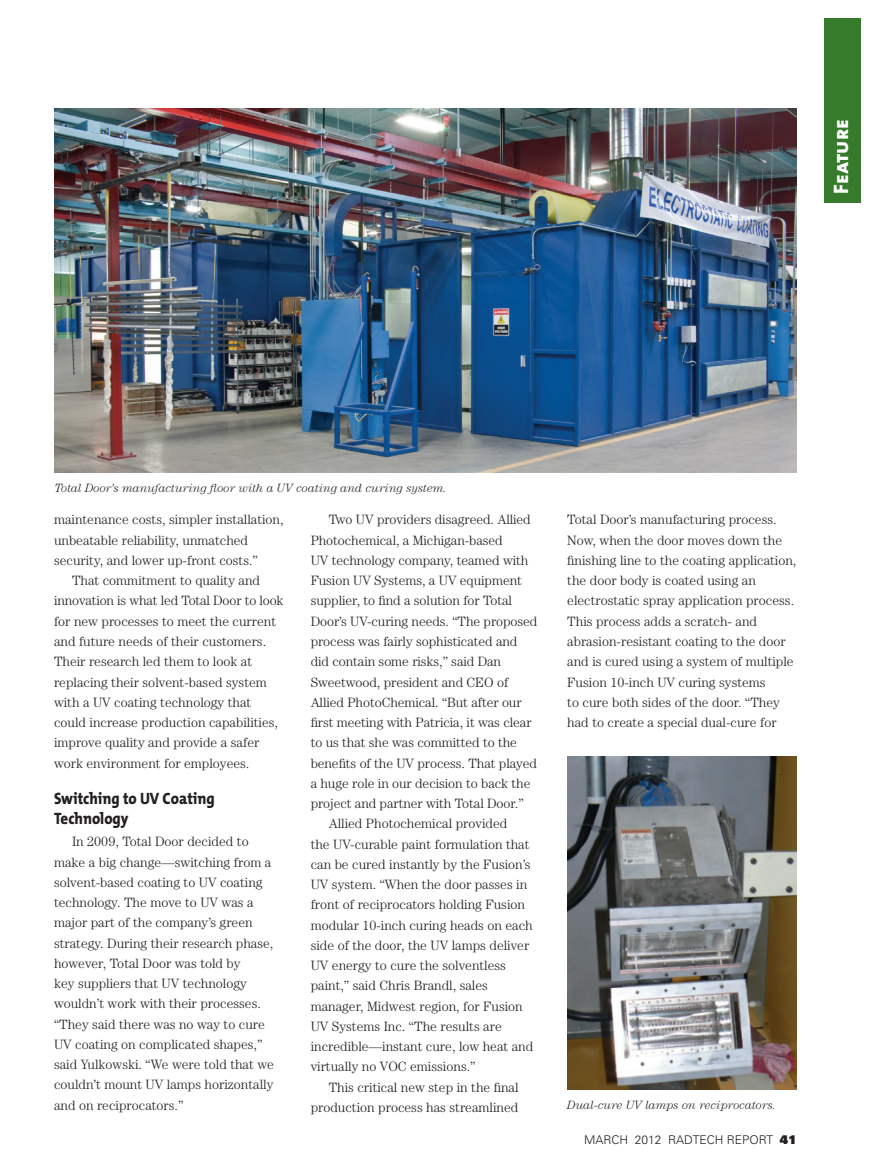
<style>
.page{position:relative;width:878px;height:1175px;background:#fff}
.page>*{position:absolute;margin:0;border:0;box-sizing:border-box;transform-origin:0 0}
.Article_Head_60pt-Mi{font:21px "The Mix Extra Bold Caps";color:#fff}
.SUBHEAD_MixExBd{font:800 16.5px/19.5px "The Mix";color:#231f20;scale:.9 1}
.BODY_TEXT_Century{font:300 13.5px/20.2px "Century";color:#231f20}
.Caption_CentLtIt{font:italic 300 12px "Century";color:#231f20}
.t1{font:300 12px "Univers";color:#231f20}
.s1{font-weight:900}
</style>
<div class="page">
<div style="left:824px;top:18px;width:36px;height:185px;background:#357b2b"></div>
<img style="left:54px;top:108px;width:742px;height:364px">
<img style="left:567px;top:756px;width:229px;height:333px">
<p class="Article_Head_60pt-Mi" style="left:823px;top:193px;width:75px;rotate:-90deg">Feature</p>
<p class="Caption_CentLtIt" style="left:55px;top:481px;width:393px">Total Door’s manufacturing floor with a UV coating and curing system.</p>
<p class="BODY_TEXT_Century" style="left:54px;top:509px;width:231px">maintenance costs, simpler installation, unbeatable reliability, unmatched security, and lower up-front costs.”</p>
<p class="BODY_TEXT_Century" style="left:54px;top:570px;width:231px;text-indent:18px">That commitment to quality and innovation is what led Total Door to look for new processes to meet the current and future needs of their customers.<br>Their research led them to look at replacing their solvent-based system with a UV coating technology that could increase production capabilities, improve quality and provide a safer work environment for employees.</p>
<p class="SUBHEAD_MixExBd" style="left:54px;top:788px;width:180px">Switching to UV Coating<br>Technology</p>
<p class="BODY_TEXT_Century" style="left:54px;top:831px;width:221px;text-indent:18px">In 2009, Total Door decided to make a big change—switching from a solvent-based coating to UV coating technology. The move to UV was a major part of the company’s green strategy. During their research phase, however, Total Door was told by<br>key suppliers that UV technology wouldn’t work with their processes. “They said there was no way to cure UV coating on complicated shapes,” said Yulkowski. “We were told that we couldn’t mount UV lamps horizontally and on reciprocators.”</p>
<p class="BODY_TEXT_Century" style="left:310px;top:509px;width:228px;text-indent:18px">Two UV providers disagreed. Allied Photochemical, a Michigan-based<br>UV technology company, teamed with Fusion UV Systems, a UV equipment supplier, to find a solution for Total Door’s UV-curing needs. “The proposed process was fairly sophisticated and did contain some risks,” said Dan Sweetwood, president and CEO of Allied PhotoChemical. “But after our first meeting with Patricia, it was clear to us that she was committed to the benefits of the UV process. That played a huge role in our decision to back the project and partner with Total Door.”</p>
<p class="BODY_TEXT_Century" style="left:310px;top:813px;width:224px;text-indent:18px">Allied Photochemical provided<br>the UV-curable paint formulation that can be cured instantly by the Fusion’s UV system. “When the door passes in front of reciprocators holding Fusion modular 10-inch curing heads on each side of the door, the UV lamps deliver UV energy to cure the solventless paint,” said Chris Brandl, sales manager, Midwest region, for Fusion UV Systems Inc. “The results are incredible—instant cure, low heat and virtually no VOC emissions.”</p>
<p class="BODY_TEXT_Century" style="left:310px;top:1076px;width:209px;text-align:right">This critical new step in the final production process has streamlined</p>
<p class="BODY_TEXT_Century" style="left:567px;top:509px;width:231px">Total Door’s manufacturing process.<br>Now, when the door moves down the finishing line to the coating application, the door body is coated using an electrostatic spray application process.<br>This process adds a scratch- and abrasion-resistant coating to the door and is cured using a system of multiple Fusion 10-inch UV curing systems<br>to cure both sides of the door. “They had to create a special dual-cure for</p>
<p class="Caption_CentLtIt" style="left:567px;top:1097px;width:210px">Dual-cure UV lamps on reciprocators.</p>
<p class="t1" style="left:584px;top:1132px;width:214px">MARCH 2012 RADTECH REPORT <span class="s1">41</span></p>
</div>
